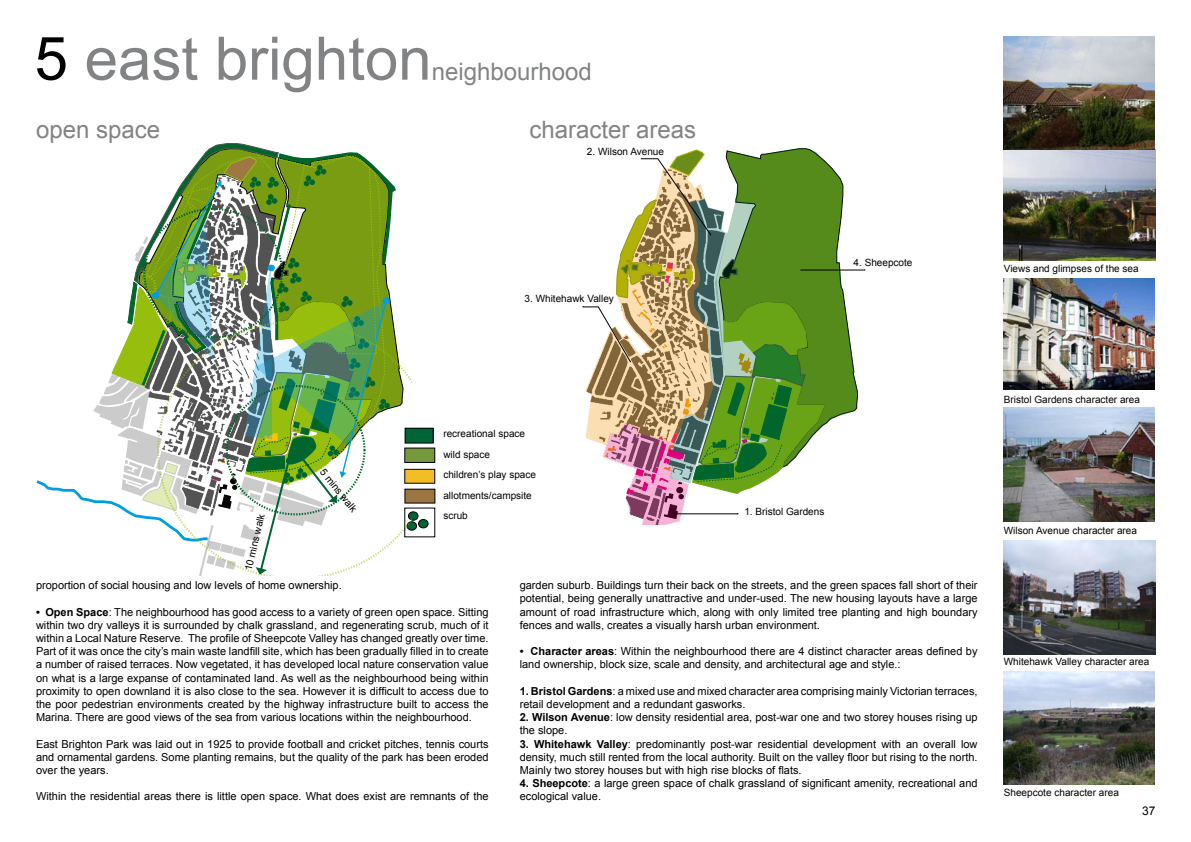
<style>
.page{position:relative;width:1191px;height:842px;background:#fff}
.page>*{position:absolute;margin:0;border:0;box-sizing:border-box;transform-origin:0 0}
.t1{font:60px "Arial";color:#828385}
.t2{font:24px "Arial";color:#828385}
.t3{font:12px "Arial";color:#000}
.t4{font:11px/13.2px "Arial";color:#000;text-align:justify}
.t5{font:10px/20.5px "Arial";color:#000}
.s1{color:#000}
.s2{font-weight:700}
</style>
<div class="page">
<div style="left:408px;top:512px;width:10px;height:8px;background:#006436;border-radius:50%"></div>
<div style="left:408px;top:512px;width:10px;height:8px;border:1px solid #000;border-radius:50%"></div>
<div style="left:407px;top:522px;width:9px;height:8px;background:#006436;border-radius:50%"></div>
<div style="left:407px;top:522px;width:10px;height:8px;border:1px solid #000;border-radius:50%"></div>
<img style="left:1003px;top:278px;width:152px;height:112px">
<img style="left:1003px;top:36px;width:152px;height:224px">
<svg style="left:36px;top:143px;width:367px;height:432px"></svg>
<div style="left:405px;top:428px;width:28px;height:15px;background:#006436"></div>
<div style="left:405px;top:428px;width:28px;height:15px;border:1px solid #000"></div>
<div style="left:405px;top:448px;width:30px;height:14px;background:#76993d"></div>
<div style="left:405px;top:448px;width:30px;height:15px;border:1px solid #000"></div>
<div style="left:405px;top:469px;width:30px;height:14px;background:#f2bd25"></div>
<div style="left:405px;top:469px;width:30px;height:14px;border:1px solid #000"></div>
<div style="left:418px;top:519px;width:10px;height:9px;background:#006436;border-radius:50%"></div>
<div style="left:418px;top:519px;width:10px;height:9px;border:1px solid #000;border-radius:50%"></div>
<div style="left:405px;top:489px;width:30px;height:14px;background:#9b7542"></div>
<div style="left:405px;top:489px;width:30px;height:14px;border:1px solid #000"></div>
<svg style="left:577px;top:150px;width:288px;height:375px"></svg>
<img style="left:1003px;top:541px;width:152px;height:113px">
<img style="left:1003px;top:672px;width:152px;height:113px">
<img style="left:1003px;top:407px;width:152px;height:115px">
<h1 class="t1" style="left:35px;top:19px;width:398px"><span class="s1">5</span> east brighton</h1>
<h2 class="t2" style="left:432px;top:56px;width:162px">neighbourhood</h2>
<h2 class="t2" style="left:36px;top:114px;width:126px">open space</h2>
<h2 class="t2" style="left:529px;top:114px;width:168px">character areas</h2>
<p class="t5" style="left:587px;top:141px;width:79px">2. Wilson Avenue</p>
<p class="t5" style="left:524px;top:288px;width:91px">3. Whitehawk Valley</p>
<p class="t5" style="left:853px;top:252px;width:60px">4. Sheepcote</p>
<p class="t5" style="left:1003px;top:258px;width:136px">Views and glimpses of the sea</p>
<p class="t5" style="left:238px;top:568px;width:59px;rotate:-77deg">10 mins walk</p>
<p class="t5" style="left:330px;top:463px;width:54px;rotate:51deg">5 mins walk</p>
<p class="t5" style="left:443px;top:424px;width:94px">recreational space wild space<br>children’s play space</p>
<p class="t5" style="left:443px;top:506px;width:26px">scrub</p>
<p class="t5" style="left:443px;top:485px;width:90px">allotments/campsite</p>
<p class="t5" style="left:744px;top:501px;width:82px">1. Bristol Gardens</p>
<p class="t4" style="left:36px;top:579px;width:307px">proportion of social housing and low levels of home ownership.</p>
<p class="t4" style="left:36px;top:605px;width:454px"><span class="s2">• Open Space</span>: The neighbourhood has good access to a variety of green open space. Sitting within two dry valleys it is surrounded by chalk grassland, and regenerating scrub, much of it within a Local Nature Reserve. The profile of Sheepcote Valley has changed greatly over time.<br>Part of it was once the city’s main waste landfill site, which has been gradually filled in to create a number of raised terraces. Now vegetated, it has developed local nature conservation value on what is a large expanse of contaminated land. As well as the neighbourhood being within proximity to open downland it is also close to the sea. However it is difficult to access due to the poor pedestrian environments created by the highway infrastructure built to access the Marina. There are good views of the sea from various locations within the neighbourhood.</p>
<p class="t4" style="left:36px;top:737px;width:454px">East Brighton Park was laid out in 1925 to provide football and cricket pitches, tennis courts and ornamental gardens. Some planting remains, but the quality of the park has been eroded over the years.</p>
<p class="t4" style="left:36px;top:790px;width:454px">Within the residential areas there is little open space. What does exist are remnants of the</p>
<p class="t4" style="left:520px;top:579px;width:459px">garden suburb. Buildings turn their back on the streets, and the green spaces fall short of their potential, being generally unattractive and under-used. The new housing layouts have a large amount of road infrastructure which, along with only limited tree planting and high boundary fences and walls, creates a visually harsh urban environment.</p>
<p class="t4" style="left:520px;top:645px;width:459px"><span class="s2">• Character areas</span>: Within the neighbourhood there are 4 distinct character areas defined by land ownership, block size, scale and density, and architectural age and style.:</p>
<p class="t4" style="left:520px;top:684px;width:459px"><span class="s2">1. Bristol Gardens</span>: a mixed use and mixed character area comprising mainly Victorian terraces, retail development and a redundant gasworks.</p>
<p class="t4" style="left:520px;top:711px;width:459px"><span class="s2">2. Wilson Avenue</span>: low density residential area, post-war one and two storey houses rising up the slope.</p>
<p class="t4" style="left:520px;top:737px;width:459px"><span class="s2">3. Whitehawk Valley</span>: predominantly post-war residential development with an overall low density, much still rented from the local authority. Built on the valley floor but rising to the north.<br>Mainly two storey houses but with high rise blocks of flats.</p>
<p class="t4" style="left:520px;top:777px;width:459px"><span class="s2">4. Sheepcote</span>: a large green space of chalk grassland of significant amenity, recreational and ecological value.</p>
<p class="t5" style="left:1003px;top:389px;width:138px">Bristol Gardens character area</p>
<p class="t5" style="left:1003px;top:520px;width:135px">Wilson Avenue character area</p>
<p class="t5" style="left:1003px;top:652px;width:147px">Whitehawk Valley character area</p>
<p class="t5" style="left:1003px;top:783px;width:117px">Sheepcote character area</p>
<p class="t3" style="left:1142px;top:803px;width:15px">37</p>
</div>
